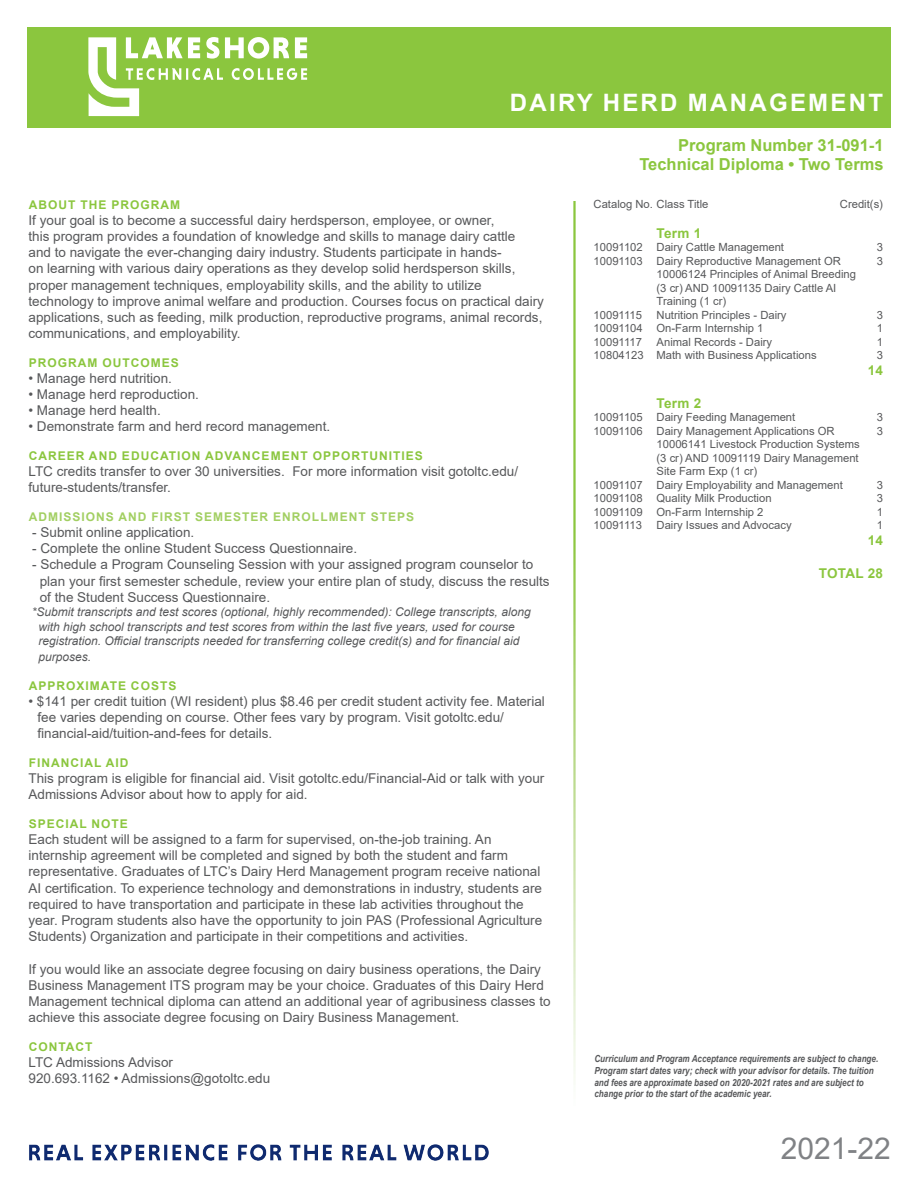
<style>
.page{position:relative;width:918px;height:1188px;background:#fff}
.page>*{position:absolute;margin:0;border:0;box-sizing:border-box;transform-origin:0 0}
.t1{font:30px "Arial";color:#808285}
.t2{font:700 24px "Arial";letter-spacing:.095em;color:#fff}
.t3{font:700 16.5px "Arial";color:#8bc63e}
.Bullet_List{font:13.5px/16.2px "Arial";color:#57585a}
.t4{font:700 13.5px "Arial";letter-spacing:.02em;color:#8bc63e}
.t5{font:italic 12px "Arial";color:#57585a}
.t6{font:700 12px "Arial";letter-spacing:.085em;color:#8bc63e}
.Bullet_List-2{font:700 12px "Arial";letter-spacing:.085em;color:#a2cf62}
.t7{font:11.25px "Arial";color:#57585a}
.t8{font:italic 700 9.75px/11.7px "Arial";color:#57585a;scale:.83 1}
</style>
<div class="page">
<div style="left:27px;top:27px;width:864px;height:100px;background:#8bc63e"></div>
<svg style="left:88px;top:37px;width:219px;height:79px"></svg>
<img style="left:29px;top:1144px;width:460px;height:17px">
<p class="t2" style="left:510px;top:86px;width:375px">DAIRY HERD MANAGEMENT</p>
<p class="t3" style="left:678px;top:133px;width:207px">Program Number 31-091-1</p>
<p class="t3" style="left:639px;top:153px;width:246px">Technical Diploma • Two Terms</p>
<p class="t6" style="left:29px;top:196px;width:153px">ABOUT THE PROGRAM</p>
<p class="Bullet_List" style="left:28px;top:212px;width:517px">If your goal is to become a successful dairy herdsperson, employee, or owner,<br>this program provides a foundation of knowledge and skills to manage dairy cattle<br>and to navigate the ever-changing dairy industry. Students participate in hands-<br>on learning with various dairy operations as they develop solid herdsperson skills, proper management techniques, employability skills, and the ability to utilize technology to improve animal welfare and production. Courses focus on practical dairy applications, such as feeding, milk production, reproductive programs, animal records, communications, and employability.</p>
<p class="t6" style="left:29px;top:354px;width:152px">PROGRAM OUTCOMES</p>
<p class="Bullet_List" style="left:28px;top:370px;width:145px">• Manage herd nutrition.</p>
<p class="Bullet_List" style="left:28px;top:386px;width:172px">• Manage herd reproduction.</p>
<p class="Bullet_List" style="left:28px;top:402px;width:134px">• Manage herd health.</p>
<p class="Bullet_List" style="left:28px;top:419px;width:303px">• Demonstrate farm and herd record management.</p>
<p class="t6" style="left:29px;top:447px;width:396px">CAREER AND EDUCATION ADVANCEMENT OPPORTUNITIES</p>
<p class="Bullet_List" style="left:28px;top:463px;width:491px">LTC credits transfer to over 30 universities. For more information visit gotoltc.edu/ future-students/transfer.</p>
<p class="Bullet_List-2" style="left:29px;top:508px;width:387px">ADMISSIONS AND FIRST SEMESTER ENROLLMENT STEPS</p>
<p class="Bullet_List" style="left:32px;top:524px;width:164px">- Submit online application.</p>
<p class="Bullet_List" style="left:32px;top:540px;width:326px">- Complete the online Student Success Questionnaire.</p>
<p class="Bullet_List" style="left:32px;top:557px;width:503px">- Schedule a Program Counseling Session with your assigned program counselor to</p>
<p class="Bullet_List" style="left:40px;top:573px;width:511px">plan your first semester schedule, review your entire plan of study, discuss the results</p>
<p class="Bullet_List" style="left:40px;top:589px;width:232px">of the Student Success Questionnaire.</p>
<p class="t5" style="left:32px;top:604px;width:500px">*Submit transcripts and test scores (optional, highly recommended): College transcripts, along</p>
<p class="t5" style="left:39px;top:619px;width:478px">with high school transcripts and test scores from within the last five years, used for course</p>
<p class="t5" style="left:39px;top:633px;width:483px">registration. Official transcripts needed for transferring college credit(s) and for financial aid</p>
<p class="t5" style="left:39px;top:649px;width:54px">purposes.</p>
<p class="t6" style="left:29px;top:677px;width:149px">APPROXIMATE COSTS</p>
<p class="Bullet_List" style="left:37px;top:693px;width:509px;text-indent:-9px">• $141 per credit tuition (WI resident) plus $8.46 per credit student activity fee. Material fee varies depending on course. Other fees vary by program. Visit gotoltc.edu/ financial-aid/tuition-and-fees for details.</p>
<p class="t6" style="left:29px;top:754px;width:101px">FINANCIAL AID</p>
<p class="Bullet_List" style="left:28px;top:770px;width:517px">This program is eligible for financial aid. Visit gotoltc.edu/Financial-Aid or talk with your<br>Admissions Advisor about how to apply for aid.</p>
<p class="t6" style="left:29px;top:815px;width:101px">SPECIAL NOTE</p>
<p class="Bullet_List" style="left:28px;top:831px;width:515px">Each student will be assigned to a farm for supervised, on-the-job training. An internship agreement will be completed and signed by both the student and farm representative. Graduates of LTC’s Dairy Herd Management program receive national AI certification. To experience technology and demonstrations in industry, students are required to have transportation and participate in these lab activities throughout the year. Program students also have the opportunity to join PAS (Professional Agriculture Students) Organization and participate in their competitions and activities.</p>
<p class="Bullet_List" style="left:28px;top:961px;width:524px">If you would like an associate degree focusing on dairy business operations, the Dairy Business Management ITS program may be your choice. Graduates of this Dairy Herd Management technical diploma can attend an additional year of agribusiness classes to achieve this associate degree focusing on Dairy Business Management.</p>
<p class="t6" style="left:29px;top:1038px;width:65px">CONTACT</p>
<p class="Bullet_List" style="left:28px;top:1054px;width:146px">LTC Admissions Advisor</p>
<p class="Bullet_List" style="left:28px;top:1070px;width:243px">920.693.1162 • Admissions@gotoltc.edu</p>
<p class="t7" style="left:594px;top:196px;width:116px">Catalog No. Class Title</p>
<p class="t7" style="left:840px;top:196px;width:45px">Credit(s)</p>
<p class="t4" style="left:657px;top:223px;width:46px">Term 1</p>
<p class="t7" style="left:594px;top:239px;width:192px">10091102 Dairy Cattle Management</p>
<p class="t7" style="left:877px;top:239px;width:8px">3</p>
<p class="t7" style="left:594px;top:253px;width:249px">10091103 Dairy Reproductive Management OR</p>
<p class="t7" style="left:877px;top:253px;width:8px">3</p>
<p class="t7" style="left:657px;top:266px;width:201px">10006124 Principles of Animal Breeding</p>
<p class="t7" style="left:657px;top:280px;width:181px">(3 cr) AND 10091135 Dairy Cattle AI</p>
<p class="t7" style="left:657px;top:293px;width:71px">Training (1 cr)</p>
<p class="t7" style="left:594px;top:307px;width:50px">10091115</p>
<p class="t7" style="left:657px;top:307px;width:132px">Nutrition Principles - Dairy</p>
<p class="t7" style="left:877px;top:307px;width:8px">3</p>
<p class="t7" style="left:594px;top:320px;width:171px">10091104 On-Farm Internship 1</p>
<p class="t7" style="left:877px;top:320px;width:8px">1</p>
<p class="t7" style="left:594px;top:334px;width:50px">10091117</p>
<p class="t7" style="left:657px;top:334px;width:117px">Animal Records - Dairy</p>
<p class="t7" style="left:877px;top:334px;width:8px">1</p>
<p class="t7" style="left:594px;top:347px;width:225px">10804123 Math with Business Applications</p>
<p class="t7" style="left:877px;top:347px;width:8px">3</p>
<p class="t4" style="left:868px;top:361px;width:17px">14</p>
<p class="t4" style="left:657px;top:394px;width:46px">Term 2</p>
<p class="t7" style="left:594px;top:410px;width:203px">10091105 Dairy Feeding Management</p>
<p class="t7" style="left:877px;top:410px;width:8px">3</p>
<p class="t7" style="left:594px;top:423px;width:243px">10091106 Dairy Management Applications OR</p>
<p class="t7" style="left:877px;top:423px;width:8px">3</p>
<p class="t7" style="left:657px;top:437px;width:205px">10006141 Livestock Production Systems</p>
<p class="t7" style="left:657px;top:450px;width:204px">(3 cr) AND 10091119 Dairy Management</p>
<p class="t7" style="left:657px;top:464px;width:102px">Site Farm Exp (1 cr)</p>
<p class="t7" style="left:594px;top:477px;width:251px">10091107 Dairy Employability and Management</p>
<p class="t7" style="left:877px;top:477px;width:8px">3</p>
<p class="t7" style="left:594px;top:491px;width:180px">10091108 Quality Milk Production</p>
<p class="t7" style="left:877px;top:491px;width:8px">3</p>
<p class="t7" style="left:594px;top:504px;width:171px">10091109 On-Farm Internship 2</p>
<p class="t7" style="left:877px;top:504px;width:8px">1</p>
<p class="t7" style="left:594px;top:518px;width:50px">10091113</p>
<p class="t7" style="left:657px;top:518px;width:137px">Dairy Issues and Advocacy</p>
<p class="t7" style="left:877px;top:518px;width:8px">1</p>
<p class="t4" style="left:868px;top:531px;width:17px">14</p>
<p class="t4" style="left:819px;top:564px;width:66px">TOTAL 28</p>
<p class="t8" style="left:594px;top:1053px;width:344px">Curriculum and Program Acceptance requirements are subject to change.<br>Program start dates vary; check with your advisor for details. The tuition and fees are approximate based on 2020-2021 rates and are subject to change prior to the start of the academic year.</p>
<h1 class="t1" style="left:781px;top:1128px;width:112px">2021-22</h1>
</div>
